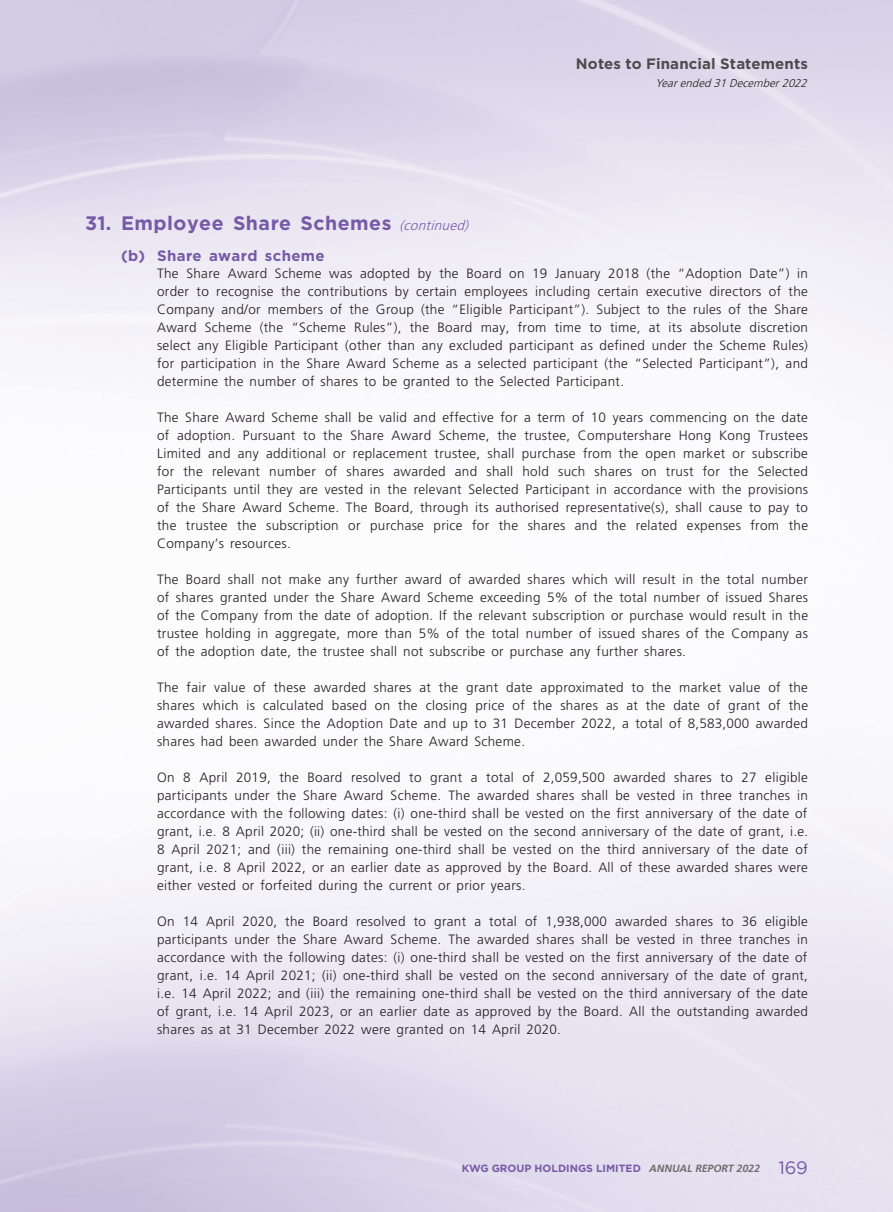
<style>
.page{position:relative;width:893px;height:1212px;background:#fff}
.page>*{position:absolute;margin:0;border:0;box-sizing:border-box;transform-origin:0 0}
._03_H1{font:700 19.5px "Gotham";letter-spacing:.025em;color:#775aa6}
.t1{font:700 15px "Gotham";letter-spacing:.01em;color:#4b4c4d}
._04___H2{font:700 15px "Gotham";letter-spacing:.025em;color:#775aa6}
._13_____P4{font:300 13.5px/18px "Frutiger LT Std";letter-spacing:.025em;color:#231f20;text-align:justify}
.t2{font:italic 300 11.25px "Frutiger LT Std";color:#231f20}
.t3{font:700 10.5px "Gotham";color:#775aa6}
.s1{font-family:"Frutiger LT Std";font-weight:300;font-style:italic;font-size:13.5px}
.s2{font-family:"Frutiger LT Std";font-style:italic;color:#6c6d70}
.s3{font-weight:400;font-size:18px}
</style>
<div class="page">
<p class="t1" style="left:576px;top:54px;width:234px">Notes to Financial Statements</p>
<p class="t2" style="left:656px;top:77px;width:156px">Yearended31December2022</p>
<p class="_03_H1" style="left:85px;top:210px;width:389px">31. Employee Share Schemes <span class="s1">(continued)</span></p>
<p class="_04___H2" style="left:121px;top:246px;width:205px">(b) Share award scheme</p>
<p class="_13_____P4" style="left:157px;top:264px;width:652px">The Share Award Scheme was adopted by the Board on 19 January 2018 (the “Adoption Date”) in order to recognise the contributions by certain employees including certain executive directors of the Company and/or members of the Group (the “Eligible Participant”). Subject to the rules of the Share Award Scheme (the “Scheme Rules”), the Board may, from time to time, at its absolute discretion select any Eligible Participant (other than any excluded participant as defined under the Scheme Rules) for participation in the Share Award Scheme as a selected participant (the “Selected Participant”), and determine the number of shares to be granted to the Selected Participant.</p>
<p class="_13_____P4" style="left:157px;top:408px;width:653px">The Share Award Scheme shall be valid and effective for a term of 10 years commencing on the date of adoption. Pursuant to the Share Award Scheme, the trustee, Computershare Hong Kong Trustees Limited and any additional or replacement trustee, shall purchase from the open market or subscribe for the relevant number of shares awarded and shall hold such shares on trust for the Selected Participants until they are vested in the relevant Selected Participant in accordance with the provisions of the Share Award Scheme. The Board, through its authorised representative(s), shall cause to pay to the trustee the subscription or purchase price for the shares and the related expenses from the Company’s resources.</p>
<p class="_13_____P4" style="left:157px;top:570px;width:653px">The Board shall not make any further award of awarded shares which will result in the total number of shares granted under the Share Award Scheme exceeding 5% of the total number of issued Shares of the Company from the date of adoption. If the relevant subscription or purchase would result in the trustee holding in aggregate, more than 5% of the total number of issued shares of the Company as of the adoption date, the trustee shall not subscribe or purchase any further shares.</p>
<p class="_13_____P4" style="left:157px;top:678px;width:652px">The fair value of these awarded shares at the grant date approximated to the market value of the shares which is calculated based on the closing price of the shares as at the date of grant of the awarded shares. Since the Adoption Date and up to 31 December 2022, a total of 8,583,000 awarded shares had been awarded under the Share Award Scheme.</p>
<p class="_13_____P4" style="left:157px;top:768px;width:653px">On 8 April 2019, the Board resolved to grant a total of 2,059,500 awarded shares to 27 eligible participants under the Share Award Scheme. The awarded shares shall be vested in three tranches in accordance with the following dates: (i) one-third shall be vested on the first anniversary of the date of grant, i.e. 8 April 2020; (ii) one-third shall be vested on the second anniversary of the date of grant, i.e.<br>8 April 2021; and (iii) the remaining one-third shall be vested on the third anniversary of the date of grant, i.e. 8 April 2022, or an earlier date as approved by the Board. All of these awarded shares were either vested or forfeited during the current or prior years.</p>
<p class="_13_____P4" style="left:157px;top:912px;width:652px">On 14 April 2020, the Board resolved to grant a total of 1,938,000 awarded shares to 36 eligible participants under the Share Award Scheme. The awarded shares shall be vested in three tranches in accordance with the following dates: (i) one-third shall be vested on the first anniversary of the date of grant, i.e. 14 April 2021; (ii) one-third shall be vested on the second anniversary of the date of grant, i.e. 14 April 2022; and (iii) the remaining one-third shall be vested on the third anniversary of the date of grant, i.e. 14 April 2023, or an earlier date as approved by the Board. All the outstanding awarded shares as at 31 December 2022 were granted on 14 April 2020.</p>
<p class="t3" style="left:462px;top:1162px;width:348px">KWG GROUP HOLDINGS LIMITED <span class="s2">ANNUAL REPORT 2022</span> <span class="s3">169</span></p>
</div>
